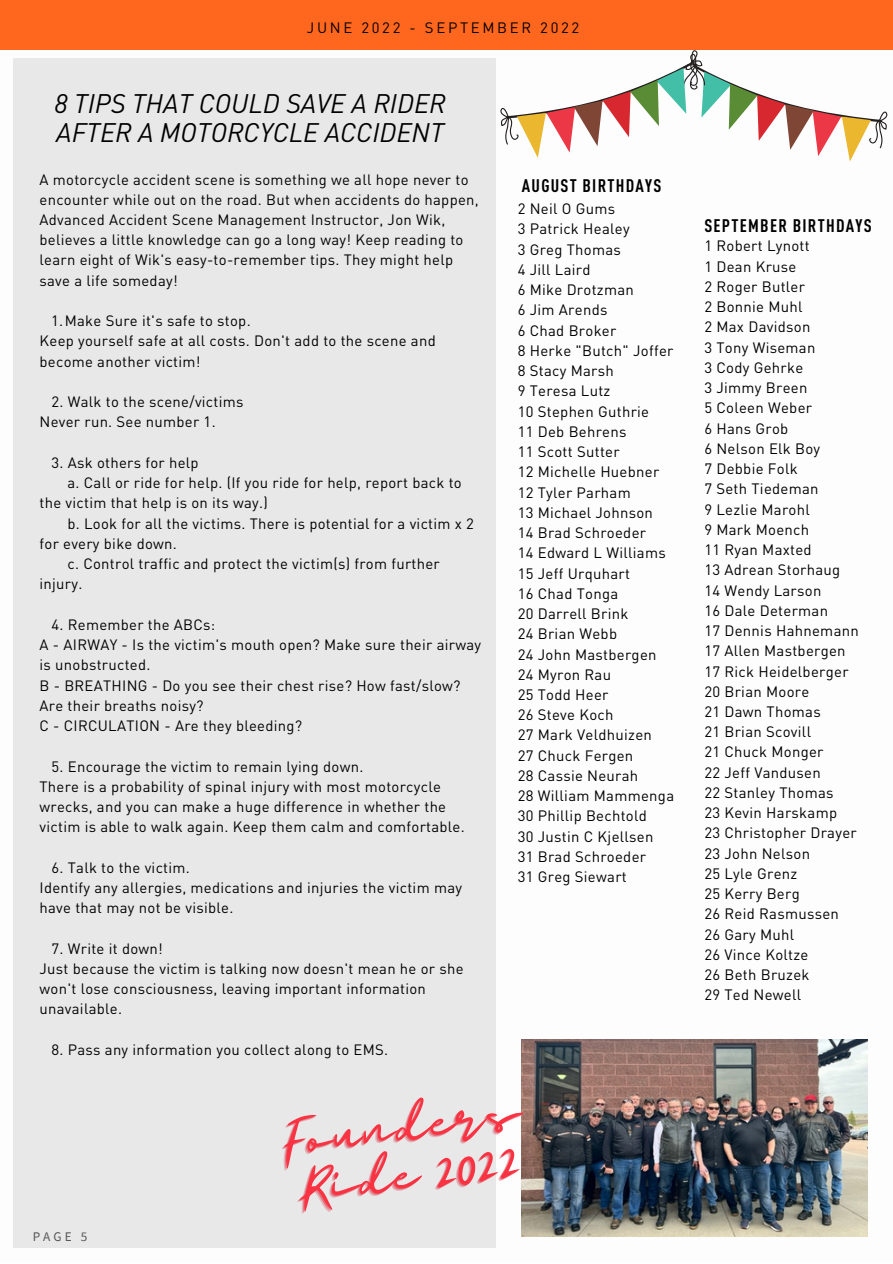
<style>
.page{position:relative;width:893px;height:1264px;background:#fff}
.page>*{position:absolute;margin:0;border:0;box-sizing:border-box;transform-origin:0 0}
.t1{font:53.4px/48px "Majesty Yandi Designs";color:#fa3343}
.t2{font:italic 26.55px/28px "DIN Pro";color:#000}
.t3{font:700 condensed 18px "DIN Pro";letter-spacing:.07em;color:#000}
.t4{font:14.85px/20.2px "DIN Pro";letter-spacing:.02em;color:#000}
.t5{font:14.85px "DIN Pro";letter-spacing:.18em;color:#000}
.t6{font:13.2px "Source Sans Pro";color:#000}
</style>
<div class="page">
<div style="left:14px;top:58px;width:482px;height:1189px;background:#e8e8e8"></div>
<svg style="left:500px;top:50px;width:387px;height:111px"></svg>
<div style="left:0;top:0;width:892px;height:49px;background:#ff671f"></div>
<img style="left:521px;top:1039px;width:346px;height:197px">
<p class="t5" style="left:307px;top:22px;width:274px">JUNE 2022 - SEPTEMBER 2022</p>
<h2 class="t2" style="left:54px;top:92px;width:393px">8 TIPS THAT COULD SAVE A RIDER<br>AFTER A MOTORCYCLE ACCIDENT</h2>
<p class="t4" style="left:40px;top:170px;width:440px">A motorcycle accident scene is something we all hope never to encounter while out on the road. But when accidents do happen, Advanced Accident Scene Management Instructor, Jon Wik, believes a little knowledge can go a long way! Keep reading to learn eight of Wik's easy-to-remember tips. They might help save a life someday!</p>
<p class="t3" style="left:522px;top:178px;width:141px">AUGUST BIRTHDAYS</p>
<p class="t4" style="left:517px;top:200px;width:158px">2 Neil O Gums<br>3 Patrick Healey<br>3 Greg Thomas<br>4 Jill Laird<br>6 Mike Drotzman<br>6 Jim Arends<br>6 Chad Broker<br>8 Herke "Butch" Joffer<br>8 Stacy Marsh<br>9 Teresa Lutz<br>10 Stephen Guthrie<br>11 Deb Behrens<br>11 Scott Sutter<br>12 Michelle Huebner<br>12 Tyler Parham<br>13 Michael Johnson<br>14 Brad Schroeder<br>14 Edward L Williams<br>15 Jeff Urquhart<br>16 Chad Tonga<br>20 Darrell Brink<br>24 Brian Webb<br>24 John Mastbergen<br>24 Myron Rau<br>25 Todd Heer<br>26 Steve Koch<br>27 Mark Veldhuizen<br>27 Chuck Fergen<br>28 Cassie Neurah<br>28 William Mammenga<br>30 Phillip Bechtold<br>30 Justin C Kjellsen<br>31 Brad Schroeder<br>31 Greg Siewart</p>
<p class="t4" style="left:51px;top:312px;width:201px">1.Make Sure it's safe to stop.</p>
<p class="t4" style="left:40px;top:332px;width:397px">Keep yourself safe at all costs. Don't add to the scene and become another victim!</p>
<p class="t4" style="left:40px;top:393px;width:205px;text-indent:12px">2. Walk to the scene/victims<br>Never run. See number 1.</p>
<p class="t4" style="left:51px;top:454px;width:149px">3. Ask others for help</p>
<p class="t4" style="left:67px;top:474px;width:396px">a. Call or ride for help. (If you ride for help, report back to</p>
<p class="t4" style="left:40px;top:494px;width:230px">the victim that help is on its way.)</p>
<p class="t4" style="left:67px;top:514px;width:408px">b. Look for all the victims. There is potential for a victim x 2</p>
<p class="t4" style="left:40px;top:535px;width:139px">for every bike down.</p>
<p class="t4" style="left:67px;top:555px;width:374px">c. Control traffic and protect the victim(s) from further</p>
<p class="t4" style="left:40px;top:575px;width:44px">injury.</p>
<p class="t4" style="left:40px;top:615px;width:443px;text-indent:12px">4. Remember the ABCs:<br>A - AIRWAY - Is the victim's mouth open? Make sure their airway is unobstructed.<br>B - BREATHING - Do you see their chest rise? How fast/slow?<br>Are their breaths noisy?<br>C - CIRCULATION - Are they bleeding?</p>
<p class="t4" style="left:40px;top:757px;width:426px;text-indent:12px">5. Encourage the victim to remain lying down.<br>There is a probability of spinal injury with most motorcycle wrecks, and you can make a huge difference in whether the victim is able to walk again. Keep them calm and comfortable.</p>
<p class="t4" style="left:40px;top:858px;width:424px;text-indent:12px">6. Talk to the victim.<br>Identify any allergies, medications and injuries the victim may have that may not be visible.</p>
<p class="t4" style="left:40px;top:939px;width:425px;text-indent:12px">7. Write it down!<br>Just because the victim is talking now doesn't mean he or she won't lose consciousness, leaving important information unavailable.</p>
<p class="t4" style="left:51px;top:1040px;width:338px">8. Pass any information you collect along to EMS.</p>
<h1 class="t1" style="left:279px;top:1122px;width:244px;rotate:-8deg">Founders<br>Ride 2022</h1>
<p class="t6" style="left:33px;top:1228px;width:56px">PAGE 5</p>
<p class="t3" style="left:704px;top:218px;width:169px">SEPTEMBER BIRTHDAYS</p>
<p class="t4" style="left:704px;top:237px;width:156px">1 Robert Lynott<br>1 Dean Kruse<br>2 Roger Butler<br>2 Bonnie Muhl<br>2 Max Davidson<br>3 Tony Wiseman<br>3 Cody Gehrke<br>3 Jimmy Breen<br>5 Coleen Weber<br>6 Hans Grob<br>6 Nelson Elk Boy<br>7 Debbie Folk<br>7 Seth Tiedeman<br>9 Lezlie Marohl<br>9 Mark Moench<br>11 Ryan Maxted<br>13 Adrean Storhaug<br>14 Wendy Larson<br>16 Dale Determan<br>17 Dennis Hahnemann<br>17 Allen Mastbergen<br>17 Rick Heidelberger<br>20 Brian Moore<br>21 Dawn Thomas<br>21 Brian Scovill<br>21 Chuck Monger<br>22 Jeff Vandusen<br>22 Stanley Thomas<br>23 Kevin Harskamp<br>23 Christopher Drayer<br>23 John Nelson<br>25 Lyle Grenz<br>25 Kerry Berg<br>26 Reid Rasmussen<br>26 Gary Muhl<br>26 Vince Koltze<br>26 Beth Bruzek<br>29 Ted Newell</p>
</div>
